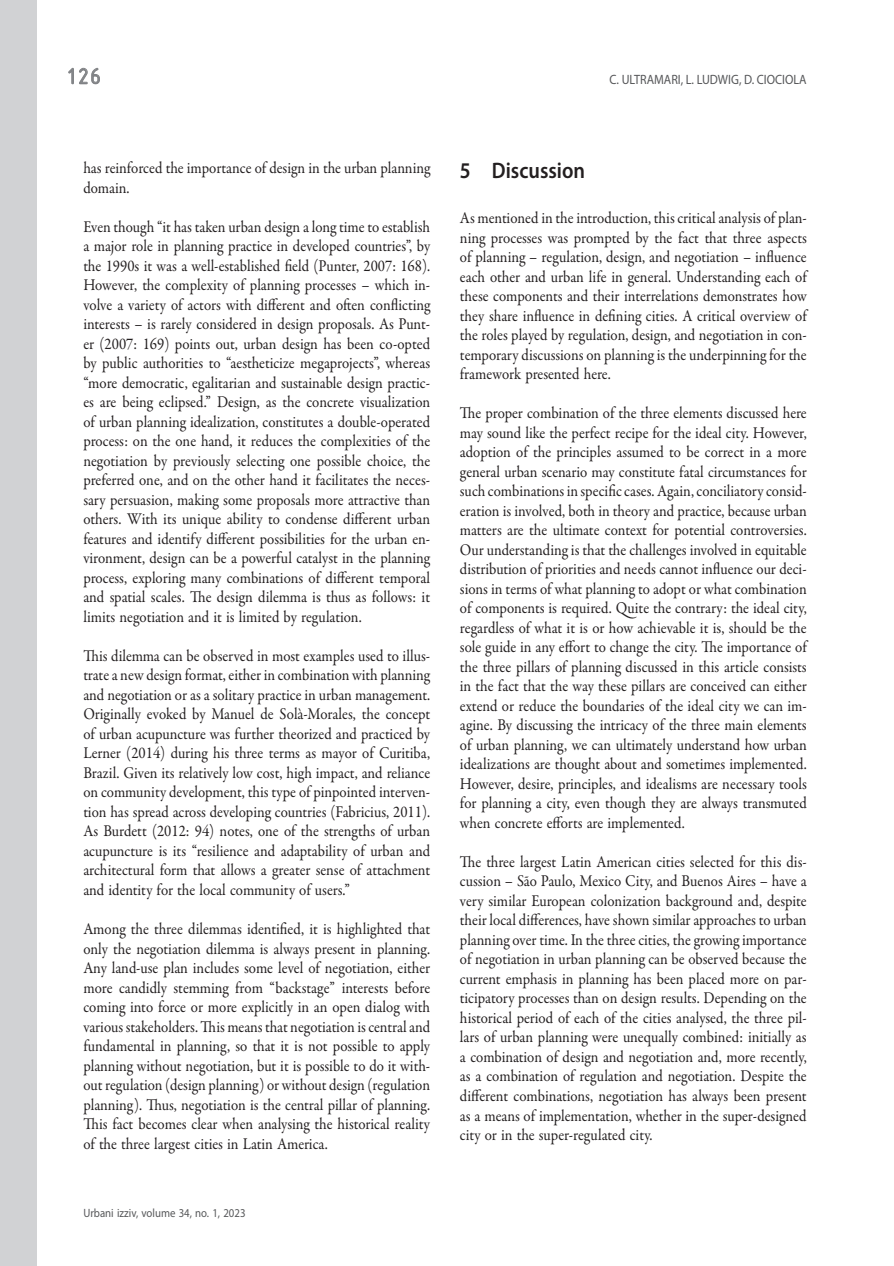
<style>
.page{position:relative;width:894px;height:1266px;background:#fff}
.page>*{position:absolute;margin:0;border:0;box-sizing:border-box;transform-origin:0 0}
.t1{font:24px "ISOCTEUR";color:#808285}
.t2{font:600 22.5px "Myriad Pro";color:#231f20;scale:.9 1}
.t3{font:16.5px/19.5px "Garamond Premr Pro";letter-spacing:-.005em;color:#231f20;text-align:justify;scale:.9 1}
.t4{font:13.5px "Myriad Pro";color:#57585a;scale:.9 1}
.t5{font:12px "Myriad Pro";color:#57585a;scale:.9 1}
</style>
<div class="page">
<svg style="left:68px;top:67px;width:32px;height:18px"></svg>
<div style="left:0;top:0;width:37px;height:1265px;background:#d1d2d4"></div>
<h1 class="t1" style="left:63px;top:61px;width:43px">126</h1>
<p class="t4" style="left:609px;top:72px;width:220px">C. ULTRAMARI, L. LUDWIG, D. CIOCIOLA</p>
<p class="t3" style="left:83px;top:158px;width:387px">has reinforced the importance of design in the urban planning domain.</p>
<p class="t3" style="left:83px;top:217px;width:387px">Even though “it has taken urban design a long time to establish a major role in planning practice in developed countries”, by the 1990s it was a well-established field (Punter, 2007: 168).<br>However, the complexity of planning processes – which in&shy;volve a variety of actors with different and often conflicting interests – is rarely considered in design proposals. As Punt&shy;er (2007: 169) points out, urban design has been co-opted by public authorities to “aestheticize megaprojects”, whereas “more democratic, egalitarian and sustainable design practic&shy;es are being eclipsed.” Design, as the concrete visualization of urban planning idealization, constitutes a double-operated process: on the one hand, it reduces the complexities of the negotiation by previously selecting one possible choice, the preferred one, and on the other hand it facilitates the neces&shy;sary persuasion, making some proposals more attractive than others. With its unique ability to condense different urban features and identify different possibilities for the urban en&shy;vironment, design can be a powerful catalyst in the planning process, exploring many combinations of different temporal and spatial scales. The design dilemma is thus as follows: it limits negotiation and it is limited by regulation.</p>
<p class="t3" style="left:83px;top:646px;width:387px">This dilemma can be observed in most examples used to illus&shy;trate a new design format, either in combination with planning and negotiation or as a solitary practice in urban management.<br>Originally evoked by Manuel de Solà-Morales, the concept of urban acupuncture was further theorized and practiced by Lerner (2014) during his three terms as mayor of Curitiba, Brazil. Given its relatively low cost, high impact, and reliance on community development, this type of pinpointed interven&shy;tion has spread across developing countries (Fabricius, 2011).<br>As Burdett (2012: 94) notes, one of the strengths of urban acupuncture is its “resilience and adaptability of urban and architectural form that allows a greater sense of attachment and identity for the local community of users.”</p>
<p class="t3" style="left:83px;top:919px;width:387px">Among the three dilemmas identified, it is highlighted that only the negotiation dilemma is always present in planning.<br>Any land-use plan includes some level of negotiation, either more candidly stemming from “backstage” interests before coming into force or more explicitly in an open dialog with various stakeholders. This means that negotiation is central and fundamental in planning, so that it is not possible to apply planning without negotiation, but it is possible to do it with&shy;out regulation (design planning) or without design (regulation planning). Thus, negotiation is the central pillar of planning.<br>This fact becomes clear when analysing the historical reality of the three largest cities in Latin America.</p>
<p class="t5" style="left:83px;top:1205px;width:182px">Urbani izziv, volume 34, no. 1, 2023</p>
<h2 class="t2" style="left:460px;top:156px;width:141px">5 Discussion</h2>
<p class="t3" style="left:460px;top:208px;width:387px">As mentioned in the introduction, this critical analysis of plan&shy;ning processes was prompted by the fact that three aspects of planning – regulation, design, and negotiation – influence each other and urban life in general. Understanding each of these components and their interrelations demonstrates how they share influence in defining cities. A critical overview of the roles played by regulation, design, and negotiation in con&shy;temporary discussions on planning is the underpinning for the framework presented here.</p>
<p class="t3" style="left:460px;top:403px;width:387px">The proper combination of the three elements discussed here may sound like the perfect recipe for the ideal city. However, adoption of the principles assumed to be correct in a more general urban scenario may constitute fatal circumstances for such combinations in specific cases. Again, conciliatory consid&shy;eration is involved, both in theory and practice, because urban matters are the ultimate context for potential controversies.<br>Our understanding is that the challenges involved in equitable distribution of priorities and needs cannot influence our deci&shy;sions in terms of what planning to adopt or what combination of components is required. Quite the contrary: the ideal city, regardless of what it is or how achievable it is, should be the sole guide in any effort to change the city. The importance of the three pillars of planning discussed in this article consists in the fact that the way these pillars are conceived can either extend or reduce the boundaries of the ideal city we can im&shy;agine. By discussing the intricacy of the three main elements of urban planning, we can ultimately understand how urban idealizations are thought about and sometimes implemented.<br>However, desire, principles, and idealisms are necessary tools for planning a city, even though they are always transmuted when concrete efforts are implemented.</p>
<p class="t3" style="left:460px;top:852px;width:387px">The three largest Latin American cities selected for this dis&shy;cussion – São Paulo, Mexico City, and Buenos Aires – have a very similar European colonization background and, despite their local differences, have shown similar approaches to urban planning over time. In the three cities, the growing importance of negotiation in urban planning can be observed because the current emphasis in planning has been placed more on par&shy;ticipatory processes than on design results. Depending on the historical period of each of the cities analysed, the three pil&shy;lars of urban planning were unequally combined: initially as a combination of design and negotiation and, more recently, as a combination of regulation and negotiation. Despite the different combinations, negotiation has always been present as a means of implementation, whether in the super-designed city or in the super-regulated city.</p>
</div>
